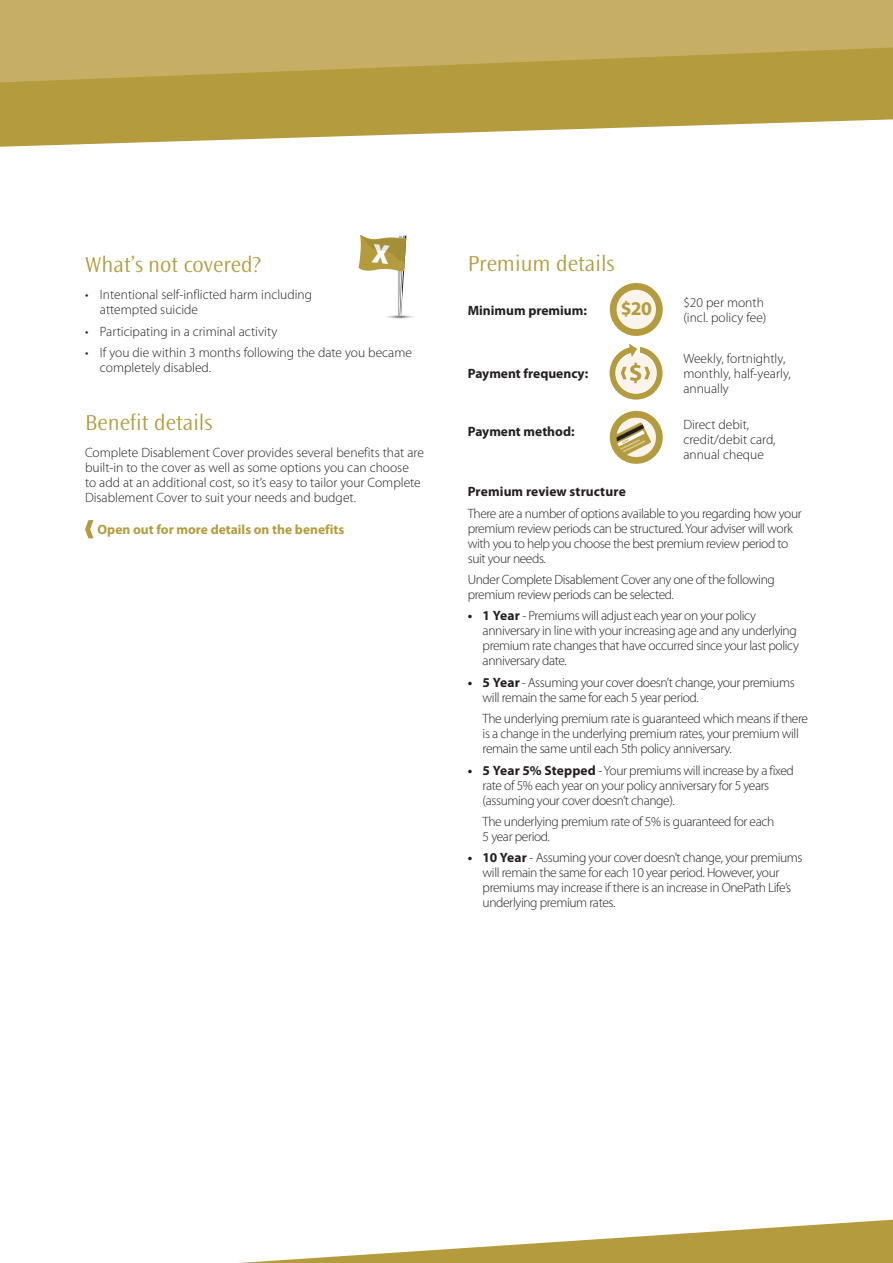
<style>
.page{position:relative;width:893px;height:1263px;background:#fff}
.page>*{position:absolute;margin:0;border:0;box-sizing:border-box;transform-origin:0 0}
.t1{font:700 25.05px "Myriad Pro";color:#b49c3e}
.t2{font:300 22.5px "Ocean Sans";color:#b49c3e}
.t3{font:700 19.5px "Myriad Pro";color:#b49c3e}
.t4{font:300 13.5px/15px "Myriad Pro";letter-spacing:-.03em;color:#231f20}
.t5{font:300 13.5px/15px "Myriad Pro";color:#231f20}
.t6{font:700 13.5px "Myriad Pro";color:#231f20}
.t7{font:700 13.5px "Myriad Pro";color:#b49c3e}
.s1{font-weight:700}
</style>
<div class="page">
<div style="left:0;top:0;width:893px;height:47px;background:#c6af65"></div>
<svg style="left:0;top:47px;width:893px;height:100px;background:#c1ad5f"></svg>
<svg style="left:239px;top:1220px;width:654px;height:43px"></svg>
<svg style="left:85px;top:520px;width:9px;height:18px"></svg>
<svg style="left:609px;top:410px;width:54px;height:54px"></svg>
<svg style="left:609px;top:283px;width:54px;height:117px"></svg>
<svg style="left:358px;top:235px;width:55px;height:84px"></svg>
<h2 class="t2" style="left:85px;top:252px;width:178px">What’s not covered?</h2>
<p class="t5" style="left:100px;top:288px;width:214px;text-indent:-15px">• Intentional self-inflicted harm including attempted suicide</p>
<p class="t5" style="left:85px;top:324px;width:194px">• Participating in a criminal activity</p>
<p class="t5" style="left:100px;top:345px;width:314px;text-indent:-15px">• If you die within 3 months following the date you became completely disabled.</p>
<h2 class="t2" style="left:85px;top:410px;width:129px">Benefit details</h2>
<p class="t5" style="left:85px;top:445px;width:340px">Complete Disablement Cover provides several benefits that are built-in to the cover as well as some options you can choose<br>to add at an additional cost, so it’s easy to tailor your Complete Disablement Cover to suit your needs and budget.</p>
<p class="t7" style="left:98px;top:521px;width:248px">Open out for more details on the benefits</p>
<h2 class="t2" style="left:468px;top:251px;width:148px">Premium details</h2>
<p class="t6" style="left:468px;top:301px;width:121px">Minimum premium:</p>
<p class="t6" style="left:468px;top:365px;width:122px">Payment frequency:</p>
<p class="t6" style="left:468px;top:423px;width:108px">Payment method:</p>
<h3 class="t3" style="left:621px;top:296px;width:32px">$20</h3>
<h1 class="t1" style="left:629px;top:356px;width:15px">$</h1>
<p class="t5" style="left:683px;top:295px;width:85px">$20 per month (incl. policy fee)</p>
<p class="t5" style="left:683px;top:352px;width:109px">Weekly, fortnightly, monthly, half-yearly, annually</p>
<p class="t5" style="left:683px;top:417px;width:94px">Direct debit, credit/debit card, annual cheque</p>
<p class="t6" style="left:468px;top:483px;width:160px">Premium review structure</p>
<p class="t4" style="left:468px;top:506px;width:336px">There are a number of options available to you regarding how your premium review periods can be structured. Your adviser will work with you to help you choose the best premium review period to suit your needs.</p>
<p class="t4" style="left:468px;top:572px;width:309px">Under Complete Disablement Cover any one of the following premium review periods can be selected.</p>
<p class="t4" style="left:483px;top:608px;width:318px;text-indent:-15px"><span class="s1">• 1 Year</span> - Premiums will adjust each year on your policy anniversary in line with your increasing age and any underlying premium rate changes that have occurred since your last policy anniversary date.</p>
<p class="t4" style="left:483px;top:675px;width:314px;text-indent:-15px"><span class="s1">• 5 Year</span> - Assuming your cover doesn’t change, your premiums will remain the same for each 5 year period.</p>
<p class="t4" style="left:483px;top:711px;width:327px">The underlying premium rate is guaranteed which means if there is a change in the underlying premium rates, your premium will remain the same until each 5th policy anniversary.</p>
<p class="t4" style="left:483px;top:763px;width:313px;text-indent:-15px"><span class="s1">• 5 Year 5% Stepped</span> - Your premiums will increase by a fixed rate of 5% each year on your policy anniversary for 5 years (assuming your cover doesn’t change).</p>
<p class="t4" style="left:483px;top:814px;width:293px">The underlying premium rate of 5% is guaranteed for each<br>5 year period.</p>
<p class="t4" style="left:483px;top:850px;width:321px;text-indent:-15px"><span class="s1">• 10 Year</span> - Assuming your cover doesn’t change, your premiums will remain the same for each 10 year period. However, your premiums may increase if there is an increase in OnePath Life’s underlying premium rates.</p>
</div>
